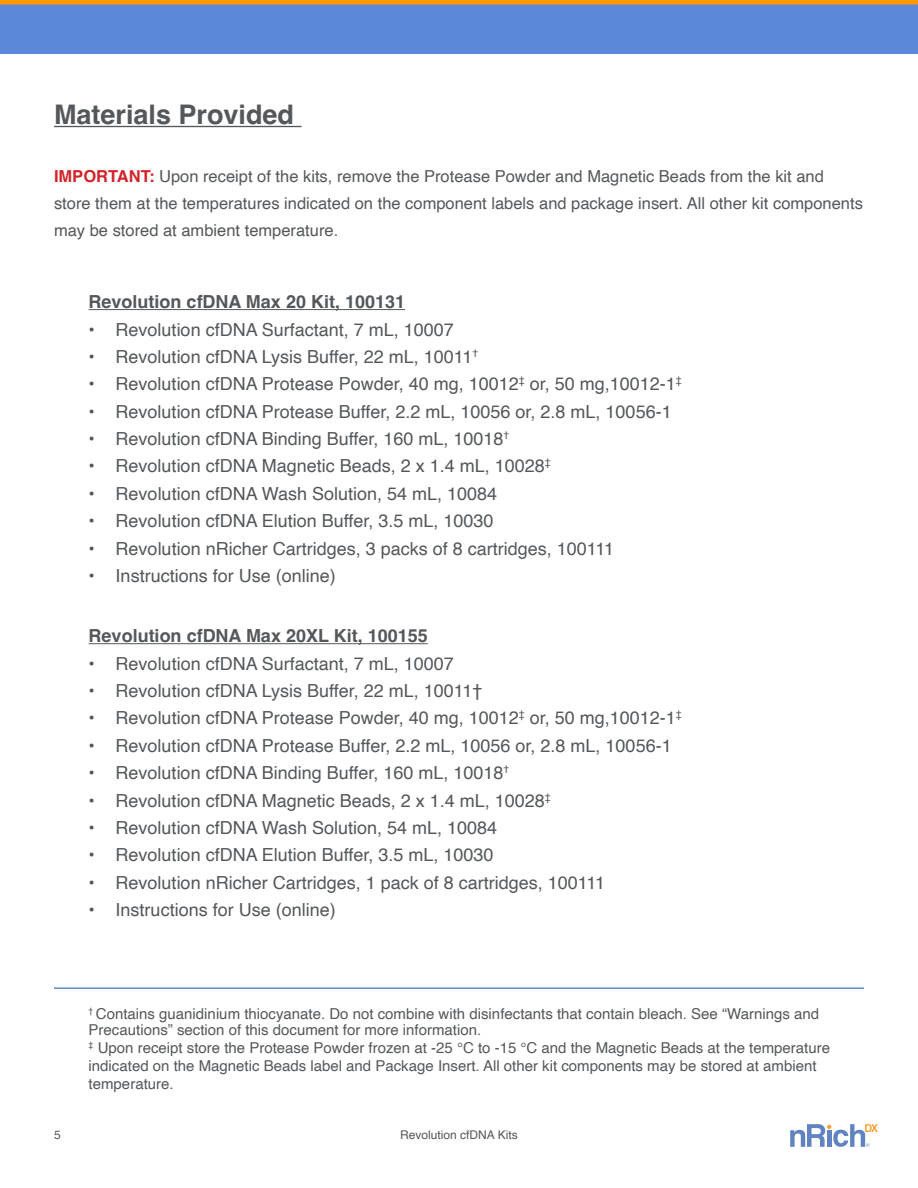
<style>
.page{position:relative;width:918px;height:1188px;background:#fff}
.page>*{position:absolute;margin:0;border:0;box-sizing:border-box;transform-origin:0 0}
.t1{font:700 27px "Helvetica";color:#54585b}
.t2{font:18px "Helvetica";color:#54585b}
.t3{font:700 18px "Helvetica";color:#54585b}
.t4{font:16.5px/27px "Helvetica";color:#54585b}
.t5{font:15px/18px "Helvetica";color:#54585b}
.t6{font:12px "Helvetica";color:#54585b}
.s1{font-weight:700;color:#d2232a}
</style>
<div class="page">
<div style="left:0;top:0;width:918px;height:54px;background:#5c88da"></div>
<hr style="left:0;top:0;width:918px;height:4px;background:#f90">
<svg style="left:790px;top:1124px;width:88px;height:23px"></svg>
<hr style="left:54px;top:126px;width:248px;height:1px;background:#54585b">
<hr style="left:89px;top:309px;width:316px;height:1px;background:#54585b">
<hr style="left:89px;top:643px;width:339px;height:1px;background:#54585b">
<hr style="left:54px;top:987px;width:810px;height:2px;background:#5a8cc9">
<h1 class="t1" style="left:54px;top:98px;width:242px">Materials Provided</h1>
<p class="t4" style="left:54px;top:163px;width:810px"><span class="s1">IMPORTANT:</span> Upon receipt of the kits, remove the Protease Powder and Magnetic Beads from the kit and store them at the temperatures indicated on the component labels and package insert. All other kit components may be stored at ambient temperature.</p>
<p class="t3" style="left:89px;top:291px;width:318px">Revolution cfDNA Max 20 Kit, 100131</p>
<p class="t2" style="left:89px;top:315px;width:367px">• Revolution cfDNA Surfactant, 7 mL, 10007</p>
<p class="t2" style="left:89px;top:343px;width:391px">• Revolution cfDNA Lysis Buffer, 22 mL, 10011<sup>†</sup></p>
<p class="t2" style="left:89px;top:370px;width:595px">• Revolution cfDNA Protease Powder, 40 mg, 10012<sup>‡</sup> or, 50 mg,10012-1<sup>‡</sup></p>
<p class="t2" style="left:89px;top:398px;width:585px">• Revolution cfDNA Protease Buffer, 2.2 mL, 10056 or, 2.8 mL, 10056-1</p>
<p class="t2" style="left:89px;top:425px;width:422px">• Revolution cfDNA Binding Buffer, 160 mL, 10018<sup>†</sup></p>
<p class="t2" style="left:89px;top:452px;width:464px">• Revolution cfDNA Magnetic Beads, 2 x 1.4 mL, 10028<sup>‡</sup></p>
<p class="t2" style="left:89px;top:480px;width:410px">• Revolution cfDNA Wash Solution, 54 mL, 10084</p>
<p class="t2" style="left:89px;top:507px;width:406px">• Revolution cfDNA Elution Buffer, 3.5 mL, 10030</p>
<p class="t2" style="left:89px;top:534px;width:527px">• Revolution nRicher Cartridges, 3 packs of 8 cartridges, 100111</p>
<p class="t2" style="left:89px;top:562px;width:249px">• Instructions for Use (online)</p>
<p class="t3" style="left:89px;top:625px;width:341px">Revolution cfDNA Max 20XL Kit, 100155</p>
<p class="t2" style="left:89px;top:650px;width:367px">• Revolution cfDNA Surfactant, 7 mL, 10007</p>
<p class="t2" style="left:89px;top:677px;width:395px">• Revolution cfDNA Lysis Buffer, 22 mL, 10011†</p>
<p class="t2" style="left:89px;top:704px;width:595px">• Revolution cfDNA Protease Powder, 40 mg, 10012<sup>‡</sup> or, 50 mg,10012-1<sup>‡</sup></p>
<p class="t2" style="left:89px;top:732px;width:585px">• Revolution cfDNA Protease Buffer, 2.2 mL, 10056 or, 2.8 mL, 10056-1</p>
<p class="t2" style="left:89px;top:759px;width:422px">• Revolution cfDNA Binding Buffer, 160 mL, 10018<sup>†</sup></p>
<p class="t2" style="left:89px;top:786px;width:464px">• Revolution cfDNA Magnetic Beads, 2 x 1.4 mL, 10028<sup>‡</sup></p>
<p class="t2" style="left:89px;top:814px;width:410px">• Revolution cfDNA Wash Solution, 54 mL, 10084</p>
<p class="t2" style="left:89px;top:841px;width:406px">• Revolution cfDNA Elution Buffer, 3.5 mL, 10030</p>
<p class="t2" style="left:89px;top:869px;width:518px">• Revolution nRicher Cartridges, 1 pack of 8 cartridges, 100111</p>
<p class="t2" style="left:89px;top:896px;width:249px">• Instructions for Use (online)</p>
<p class="t5" style="left:89px;top:1007px;width:732px;line-height:15.3px"><sup>†</sup> Contains guanidinium thiocyanate. Do not combine with disinfectants that contain bleach. See “Warnings and<br>Precautions” section of this document for more information.</p>
<p class="t5" style="left:89px;top:1039px;width:743px"><sup>‡</sup> Upon receipt store the Protease Powder frozen at -25 °C to -15 °C and the Magnetic Beads at the temperature indicated on the Magnetic Beads label and Package Insert. All other kit components may be stored at ambient temperature.</p>
<p class="t6" style="left:54px;top:1126px;width:8px">5</p>
<p class="t6" style="left:400px;top:1126px;width:119px">Revolution cfDNA Kits</p>
</div>
